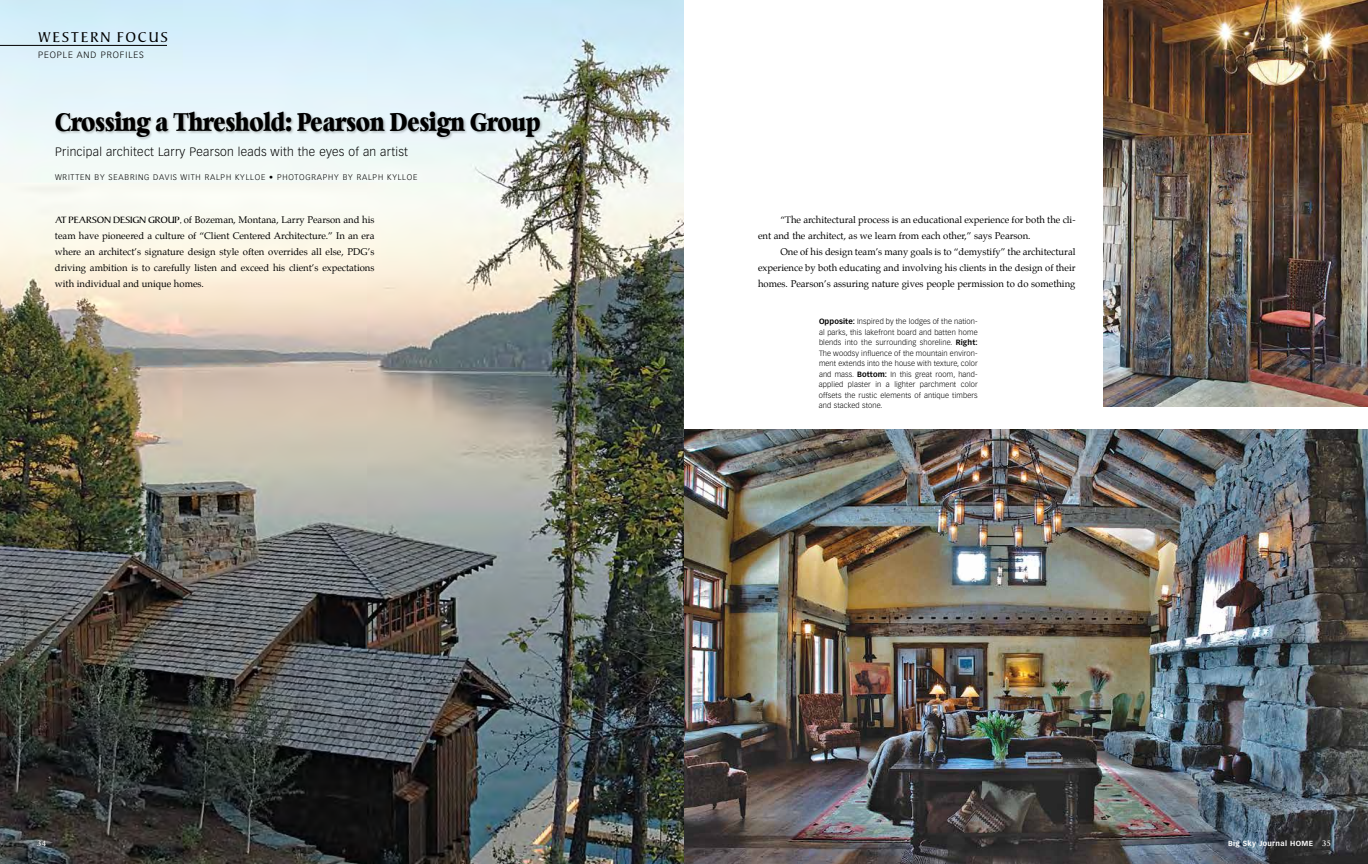
<style>
.page{position:relative;width:1368px;height:864px;background:#fff}
.page>*{position:absolute;margin:0;border:0;box-sizing:border-box;transform-origin:0 0}
.t1{font:24.7px "Bianca";color:#000;scale:.77 1}
.t2{font:14px "Keeple";letter-spacing:.15em;color:#000}
.t3{font:300 12px "Vectora LH";letter-spacing:.025em;color:#000}
.t4{font:9.5px/16px "Palatino";color:#000;text-align:justify}
.t5{font:300 9px "Vectora LH";letter-spacing:.1em;color:#000}
.t6{font:300 8px "Vectora LH";letter-spacing:.1em;color:#000}
.t7{font:300 7.5px/10.5px "Vectora LH";letter-spacing:.015em;color:#000;text-align:justify}
.t8{font:700 7.2px "Vectora LH";letter-spacing:.05em;color:#fff}
.t9{font:700 7.2px "Trajan";color:#fff}
.s1{font-family:"Keeple";font-size:9px}
.s2{font-weight:700}
</style>
<div class="page">
<img style="left:0;top:0;width:684px;height:864px">
<div style="left:54px;top:110px;width:489px;height:31px;background:#000;opacity:.25"></div>
<hr style="left:0;top:45px;width:167px;height:1px;background:#000">
<img style="left:1103px;top:0;width:265px;height:407px">
<img style="left:684px;top:430px;width:684px;height:434px">
<h2 class="t2" style="left:38px;top:29px;width:131px">WESTERN FOCUS</h2>
<p class="t5" style="left:38px;top:49px;width:107px">People and Profiles</p>
<h1 class="t1" style="left:55px;top:110px;width:632px">Crossing a Threshold: Pearson Design Group</h1>
<p class="t3" style="left:55px;top:145px;width:355px">Principal architect Larry Pearson leads with the eyes of an artist</p>
<p class="t6" style="left:55px;top:173px;width:364px">Written by seabring Davis with ralph kylloe • photography by ralph kylloe</p>
<p class="t4" style="left:55px;top:212px;width:321px"><span class="s1">AT PEARSON DESIGN GROUP,</span> of Bozeman, Montana, Larry Pearson and his team have pioneered a culture of “Client Centered Architecture.” In an era where an architect’s signature design style often overrides all else, PDG’s driving ambition is to carefully listen and exceed his client’s expectations with individual and unique homes.</p>
<p class="t4" style="left:758px;top:212px;width:319px;text-indent:22px">“The architectural process is an educational experience for both the cli&shy;ent and the architect, as we learn from each other,” says Pearson.</p>
<p class="t4" style="left:758px;top:244px;width:319px;text-indent:22px">One of his design team’s many goals is to “demystify” the architectural experience by both educating and involving his clients in the design of their homes. Pearson’s assuring nature gives people permission to do something</p>
<p class="t7" style="left:819px;top:317px;width:160px"><span class="s2">Opposite:</span> I nspired by the lodges of the nation&shy;al parks, this lakefront board and batten home blends into the surrounding shoreline. <span class="s2">Right:<br></span>The woodsy influence of the mountain environ&shy;ment extends into the house with texture, color and mass. <span class="s2">Bottom:</span> I n this great room, hand&shy;applied plaster in a lighter parchment color offsets the rustic elements of antique timbers and stacked stone.</p>
<p class="t9" style="left:37px;top:839px;width:11px">34</p>
<p class="t8" style="left:1228px;top:839px;width:86px">Big Sky Journal HOME</p>
<p class="t9" style="left:1322px;top:839px;width:10px">35</p>
</div>
